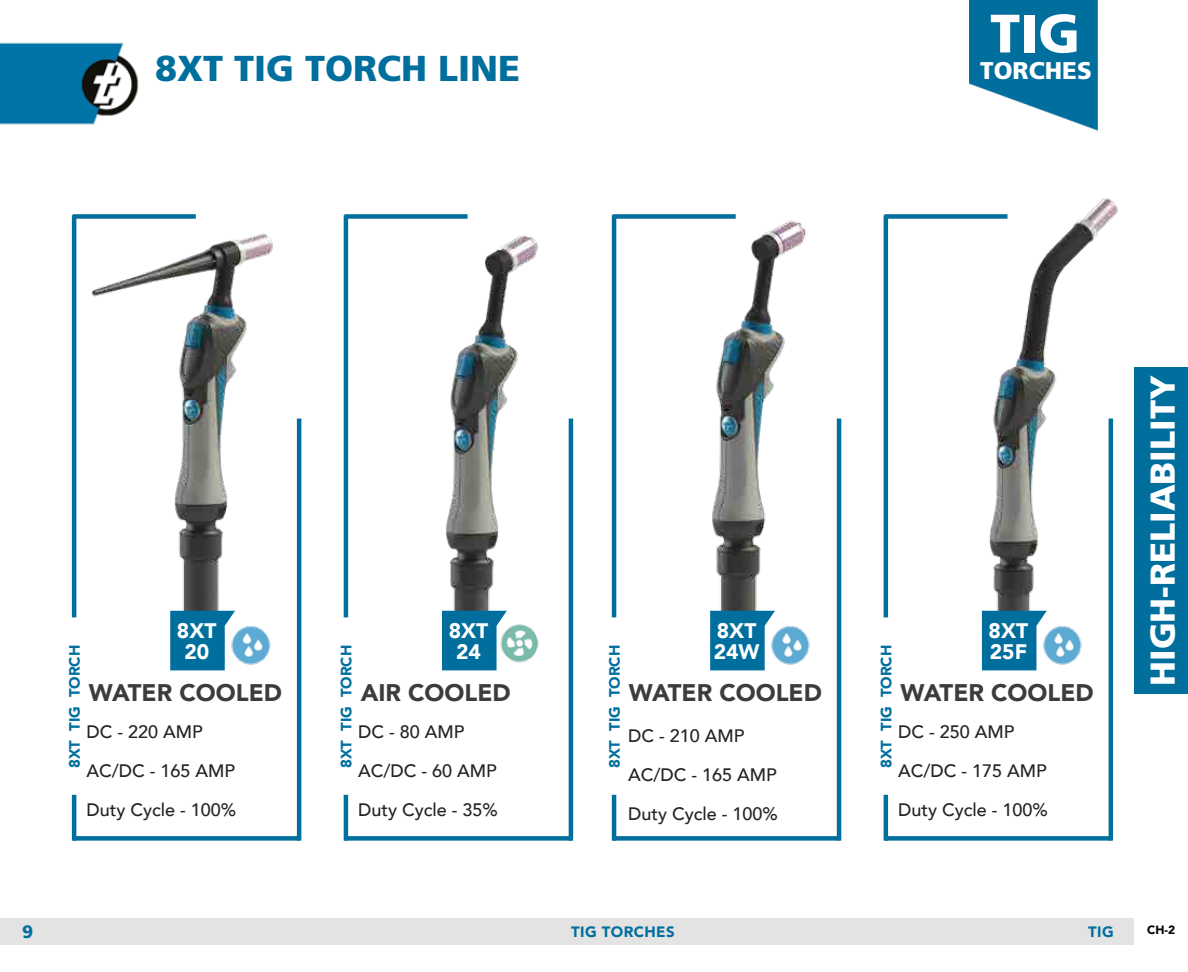
<style>
.page{position:relative;width:1188px;height:972px;background:#fff}
.page>*{position:absolute;margin:0;border:0;box-sizing:border-box;transform-origin:0 0}
.t1{font:900 54px "Frutiger LT Pro";color:#fff}
.t2{font:900 36px "Frutiger LT Pro";color:#006f9e}
.t3{font:900 34.5px "Frutiger LT Pro";color:#fff}
.t4{font:900 24.15px "Frutiger LT Pro";color:#fff}
.t5{font:900 24px "Avenir";color:#3c3c3b}
.t6{font:900 21px/21px "Avenir";color:#fff}
.t7{font:500 18px/39px "Avenir";color:#262320}
.t8{font:900 18px "Frutiger LT Pro";color:#006f9e}
.t9{font:900 15px "Avenir";color:#006f9e}
.t10{font:900 15px "Avenir";letter-spacing:.025em;color:#006f9e}
.t11{font:900 12px "Avenir";color:#000}
</style>
<div class="page">
<div style="left:0;top:918px;width:1134px;height:27px;background:#e3e3e3"></div>
<hr style="left:612px;top:215px;width:4px;height:402px;background:#006f9e">
<hr style="left:612px;top:795px;width:4px;height:46px;background:#006f9e">
<div style="left:613px;top:836px;width:227px;height:5px;background:#006f9e"></div>
<hr style="left:837px;top:419px;width:4px;height:422px;background:#006f9e">
<img style="left:616px;top:214px;width:226px;height:397px">
<div style="left:710px;top:611px;width:65px;height:59px;background:#006f9e"></div>
<hr style="left:884px;top:215px;width:4px;height:402px;background:#006f9e">
<hr style="left:884px;top:795px;width:4px;height:46px;background:#006f9e">
<div style="left:884px;top:836px;width:227px;height:5px;background:#006f9e"></div>
<hr style="left:1109px;top:419px;width:4px;height:422px;background:#006f9e">
<img style="left:884px;top:198px;width:251px;height:414px">
<div style="left:982px;top:611px;width:65px;height:59px;background:#006f9e"></div>
<hr style="left:72px;top:215px;width:4px;height:402px;background:#006f9e">
<hr style="left:72px;top:795px;width:4px;height:46px;background:#006f9e">
<div style="left:73px;top:836px;width:227px;height:5px;background:#006f9e"></div>
<hr style="left:297px;top:419px;width:4px;height:422px;background:#006f9e">
<img style="left:71px;top:214px;width:231px;height:397px">
<div style="left:170px;top:611px;width:65px;height:59px;background:#006f9e"></div>
<img style="left:507px;top:624px;width:32px;height:39px">
<hr style="left:344px;top:215px;width:4px;height:402px;background:#006f9e">
<hr style="left:344px;top:795px;width:4px;height:46px;background:#006f9e">
<div style="left:345px;top:836px;width:226px;height:5px;background:#006f9e"></div>
<hr style="left:569px;top:419px;width:4px;height:422px;background:#006f9e">
<img style="left:343px;top:214px;width:273px;height:397px">
<svg style="left:442px;top:611px;width:65px;height:59px;background:#2081a9"></svg>
<img style="left:764px;top:620px;width:46px;height:49px">
<img style="left:1036px;top:620px;width:46px;height:49px">
<img style="left:224px;top:620px;width:47px;height:49px">
<div style="left:1135px;top:367px;width:53px;height:326px;background:#006f9e"></div>
<img style="left:0;top:42px;width:139px;height:83px">
<img style="left:969px;top:0;width:129px;height:131px">
<h2 class="t2" style="left:155px;top:46px;width:367px">8XT TIG TORCH LINE</h2>
<h1 class="t1" style="left:990px;top:1px;width:92px">TIG</h1>
<h3 class="t4" style="left:980px;top:56px;width:113px">TORCHES</h3>
<p class="t6" style="left:177px;top:620px;width:41px;text-align:center">8XT<br>20</p>
<p class="t6" style="left:449px;top:620px;width:41px;text-align:center">8XT<br>24</p>
<p class="t6" style="left:714px;top:620px;width:47px">8XT<br>24W</p>
<p class="t9" style="left:62px;top:768px;width:125px;rotate:-90deg">8XT TIG TORCH</p>
<p class="t9" style="left:334px;top:768px;width:125px;rotate:-90deg">8XT TIG TORCH</p>
<p class="t9" style="left:602px;top:768px;width:125px;rotate:-90deg">8XT TIG TORCH</p>
<h3 class="t5" style="left:89px;top:672px;width:195px">WATER COOLED</h3>
<h3 class="t5" style="left:361px;top:672px;width:152px">AIR COOLED</h3>
<h3 class="t5" style="left:629px;top:672px;width:195px">WATER COOLED</h3>
<p class="t7" style="left:86px;top:711px;width:151px">DC - 220 AMP<br>AC/DC - 165 AMP<br>Duty Cycle - 100%</p>
<p class="t7" style="left:358px;top:711px;width:141px">DC - 80 AMP<br>AC/DC - 60 AMP<br>Duty Cycle - 35%</p>
<p class="t7" style="left:628px;top:715px;width:151px">DC - 210 AMP<br>AC/DC - 165 AMP<br>Duty Cycle - 100%</p>
<p class="t6" style="left:989px;top:620px;width:41px">8XT<br>25F</p>
<p class="t9" style="left:873px;top:768px;width:125px;rotate:-90deg">8XT TIG TORCH</p>
<h3 class="t5" style="left:901px;top:672px;width:195px">WATER COOLED</h3>
<p class="t7" style="left:898px;top:711px;width:151px">DC - 250 AMP<br>AC/DC - 175 AMP<br>Duty Cycle - 100%</p>
<h3 class="t3" style="left:1142px;top:686px;width:312px;rotate:-90deg">HIGH-RELIABILITY</h3>
<p class="t8" style="left:22px;top:921px;width:13px">9</p>
<p class="t10" style="left:571px;top:919px;width:105px">TIG TORCHES</p>
<p class="t9" style="left:1088px;top:919px;width:27px">TIG</p>
<p class="t11" style="left:1147px;top:920px;width:29px">CH-2</p>
</div>
